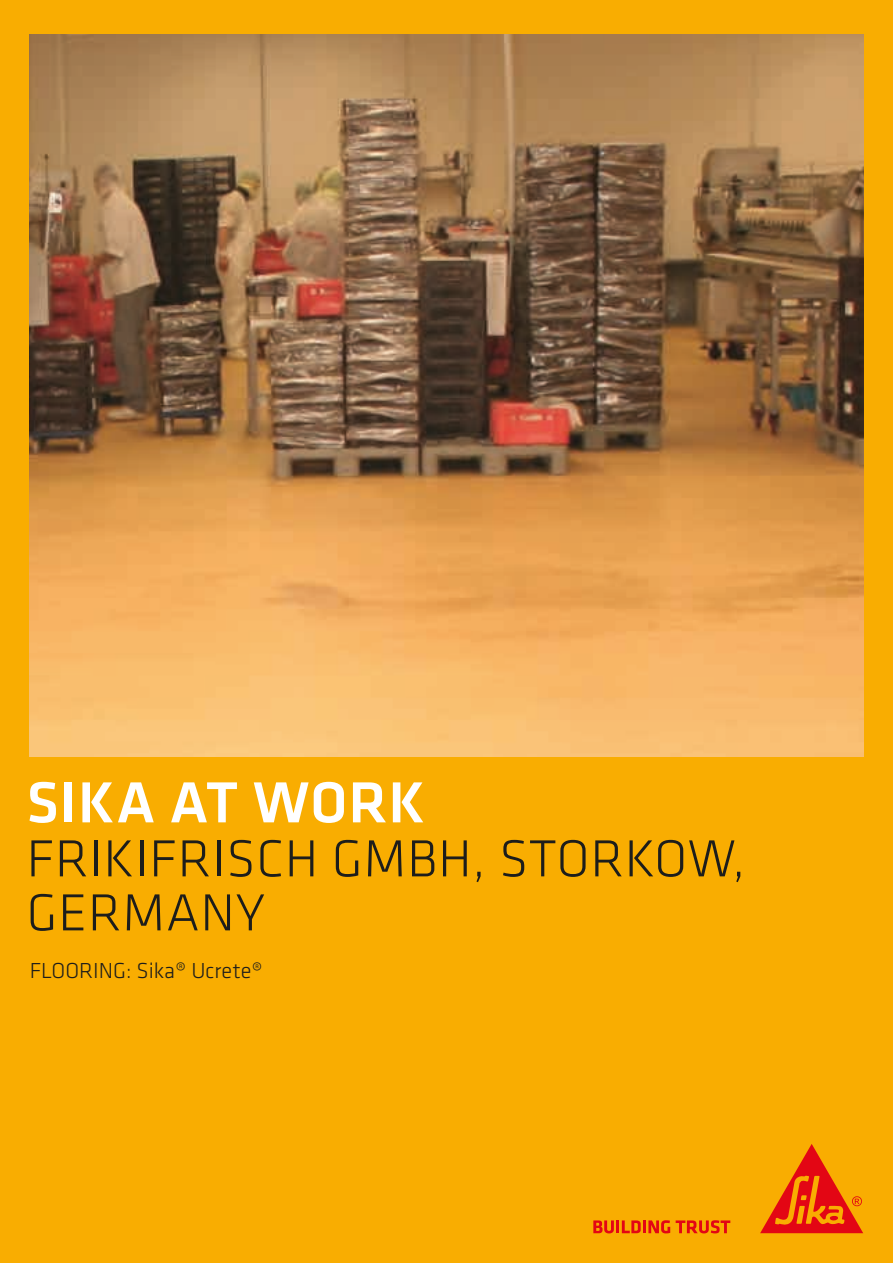
<style>
.page{position:relative;width:893px;height:1263px;background:#f9ad01}
.page>*{position:absolute;margin:0;border:0;box-sizing:border-box;transform-origin:0 0}
.SI_Klavika_COVER_Titel{font:500 60px "Klavika";letter-spacing:.015em;color:#fff}
.SI_Klavika_COVER_Titel-2{font:300 54px/54px "Klavika";letter-spacing:.015em;color:#1d1d1b}
.SI_Klavika_COVER_Subline{font:300 22.5px "Klavika";color:#1d1d1b}
</style>
<div class="page">
<svg style="left:593px;top:1220px;width:77px;height:13px"></svg>
<svg style="left:676px;top:1220px;width:54px;height:13px"></svg>
<svg style="left:760px;top:1144px;width:103px;height:89px"></svg>
<img style="left:30px;top:35px;width:833px;height:722px">
<p class="SI_Klavika_COVER_Titel" style="left:27px;top:762px;width:400px">SIKA AT WORK</p>
<p class="SI_Klavika_COVER_Titel-2" style="left:27px;top:831px;width:720px">FRIKIFRISCH GMBH, STORKOW,<br>GERMANY</p>
<p class="SI_Klavika_COVER_Subline" style="left:30px;top:957px;width:234px">FLOORING: Sika® Ucrete®</p>
</div>
